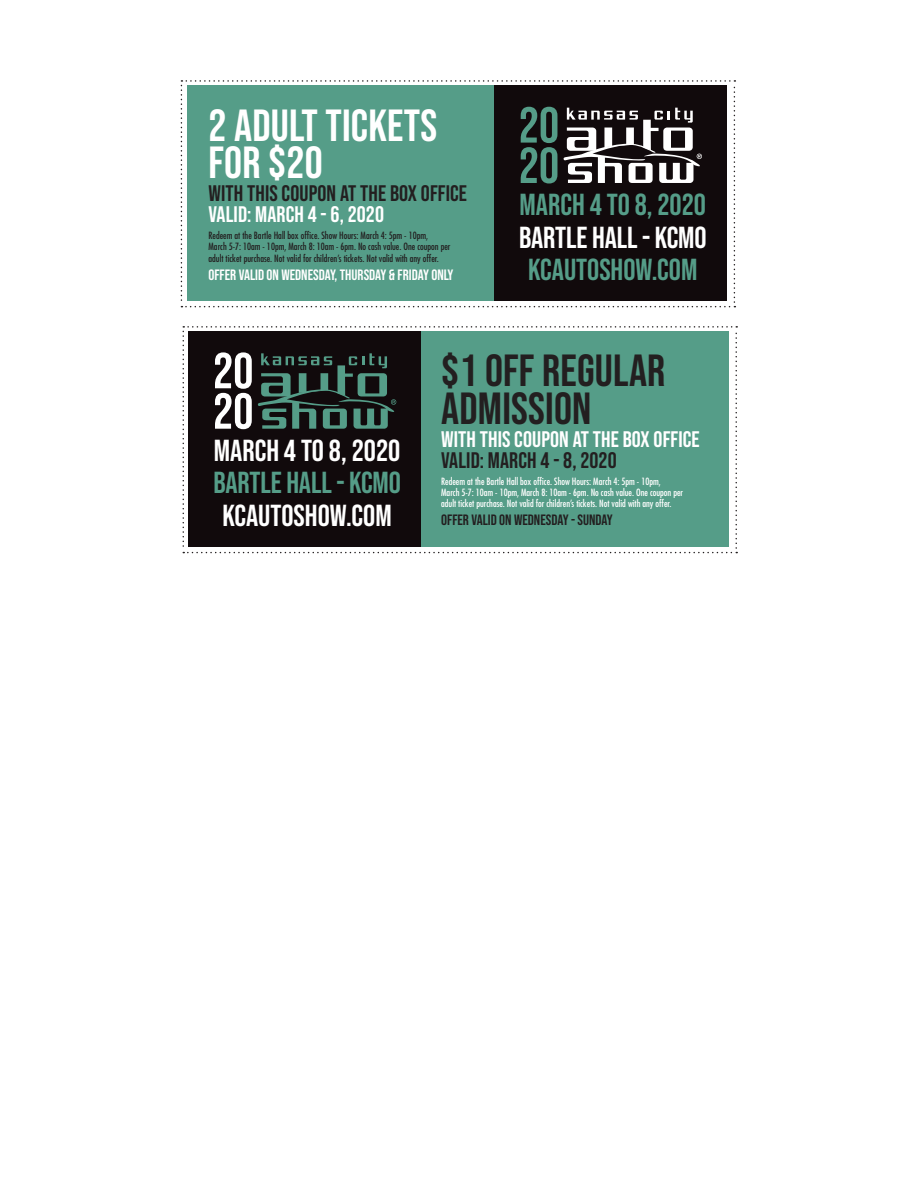
<style>
.page{position:relative;width:918px;height:1188px;background:#fff}
.page>*{position:absolute;margin:0;border:0;box-sizing:border-box;transform-origin:0 0}
.t1{font:50.55px/40.3px "Bebas Neue";color:#559d88}
.t2{font:50.55px/40.3px "Bebas Neue";color:#fff}
.t3{font:45px/37.5px "Bebas Neue";letter-spacing:.005em;color:#231f20}
.t4{font:45px/37.5px "Bebas Neue";letter-spacing:.005em;color:#fff}
.t5{font:30.45px "Bebas Neue";color:#559d88}
.t6{font:30.45px "Bebas Neue";color:#fff}
.t7{font:22.5px "Bebas Neue";letter-spacing:.005em;color:#231f20}
.t8{font:22.5px "Bebas Neue";letter-spacing:.005em;color:#fff}
.t9{font:15px "Bebas Neue";color:#fff}
.t10{font:15px "Bebas Neue";color:#231f20}
.t11{font:condensed 9.75px/11.2px "Futura";color:#231f20}
.t12{font:condensed 9.75px/11.2px "Futura";color:#fff}
</style>
<div class="page">
<svg style="left:183px;top:326px;width:554px;height:227px;background:#476c61"></svg>
<svg style="left:181px;top:80px;width:554px;height:227px;background:#4c6f65"></svg>
<h2 class="t4" style="left:209px;top:106px;width:230px">2 ADULT TICKETS<br>FOR $20</h2>
<h3 class="t7" style="left:209px;top:181px;width:260px">WITH THIS COUPON AT THE BOX OFFICE</h3>
<h3 class="t8" style="left:209px;top:202px;width:177px">VALID: MARCH 4 - 6, 2020</h3>
<p class="t11" style="left:209px;top:230px;width:244px">Redeem at the Bartle Hall box office. Show Hours: March 4: 5pm - 10pm,<br>March 5-7: 10am - 10pm, March 8: 10am - 6pm. No cash value. One coupon per adult ticket purchase. Not valid for children’s tickets. Not valid with any offer.</p>
<h3 class="t9" style="left:209px;top:266px;width:247px">OFFER VALID ON WEDNESDAY, THURSDAY &amp; FRIDAY ONLY</h3>
<h1 class="t1" style="left:519px;top:104px;width:42px">20<br>20</h1>
<h3 class="t5" style="left:520px;top:188px;width:188px">MARCH 4 TO 8, 2020</h3>
<h3 class="t6" style="left:519px;top:220px;width:189px">BARTLE HALL - KCMO</h3>
<h3 class="t5" style="left:528px;top:252px;width:171px">KCAUTOSHOW.COM</h3>
<h1 class="t2" style="left:213px;top:350px;width:42px">20<br>20</h1>
<h3 class="t6" style="left:214px;top:433px;width:188px">MARCH 4 TO 8, 2020</h3>
<h3 class="t5" style="left:213px;top:466px;width:189px">BARTLE HALL - KCMO</h3>
<h3 class="t6" style="left:222px;top:498px;width:171px">KCAUTOSHOW.COM</h3>
<h2 class="t3" style="left:441px;top:352px;width:226px">$1 OFF REGULAR<br>ADMISSION</h2>
<h3 class="t8" style="left:441px;top:426px;width:260px">WITH THIS COUPON AT THE BOX OFFICE</h3>
<h3 class="t7" style="left:441px;top:447px;width:177px">VALID: MARCH 4 - 8, 2020</h3>
<p class="t12" style="left:441px;top:475px;width:244px">Redeem at the Bartle Hall box office. Show Hours: March 4: 5pm - 10pm,<br>March 5-7: 10am - 10pm, March 8: 10am - 6pm. No cash value. One coupon per adult ticket purchase. Not valid for children’s tickets. Not valid with any offer.</p>
<h3 class="t10" style="left:441px;top:512px;width:173px">OFFER VALID ON WEDNESDAY - SUNDAY</h3>
</div>
